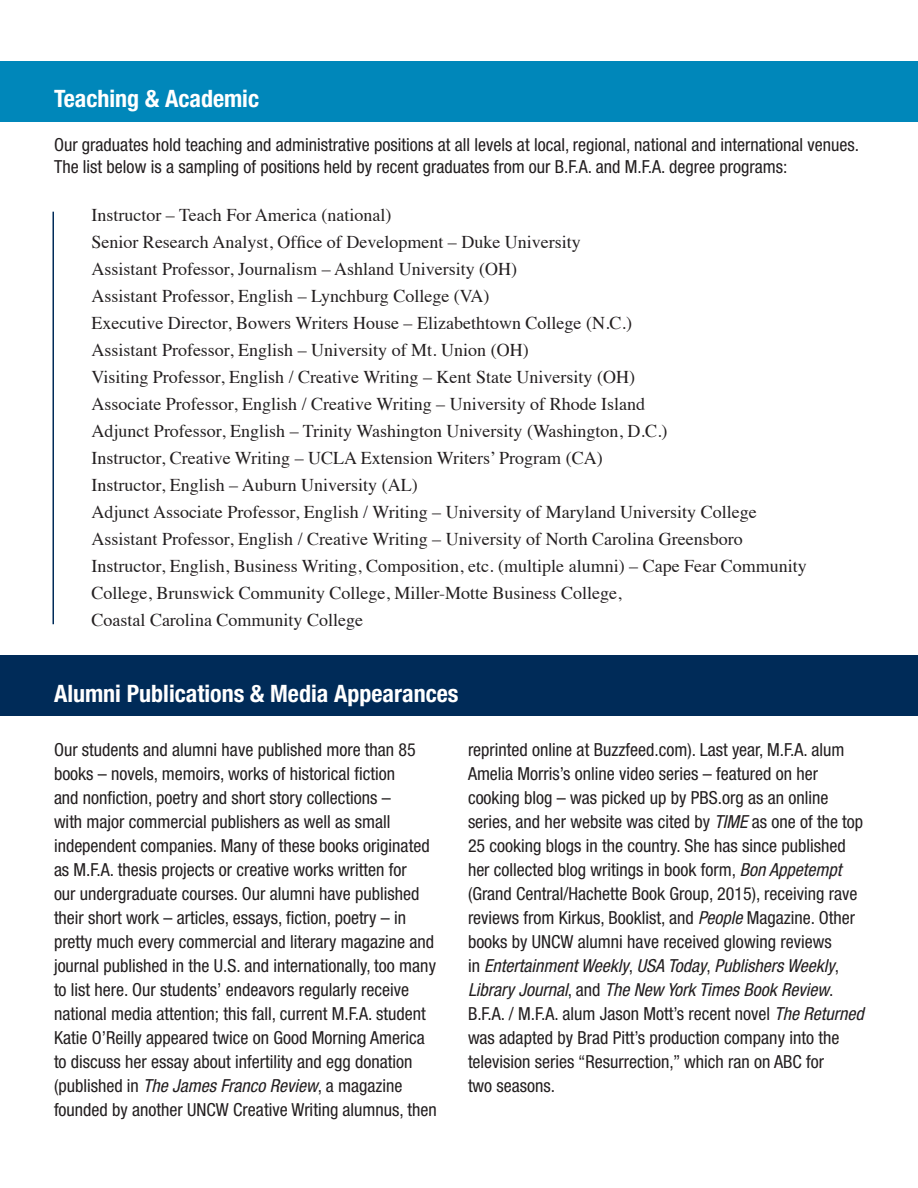
<style>
.page{position:relative;width:918px;height:1188px;background:#fff}
.page>*{position:absolute;margin:0;border:0;box-sizing:border-box;transform-origin:0 0}
.Subhead{font:700 condensed 24px "Helvetica Neue LT Std";color:#fff}
.text_2{font:condensed 18px/24px "Helvetica Neue LT Std";color:#231f20}
.list{font:18px/27px "Times";color:#231f20}
.s1{font-style:italic}
</style>
<div class="page">
<div style="left:0;top:61px;width:918px;height:61px;background:#0087ba"></div>
<div style="left:0;top:655px;width:918px;height:61px;background:#002b58"></div>
<hr style="left:52px;top:212px;width:2px;height:412px;background:#002b58">
<p class="Subhead" style="left:54px;top:84px;width:207px">Teaching &amp; Academic</p>
<p class="text_2" style="left:54px;top:134px;width:807px;line-height:21.6px">Our graduates hold teaching and administrative positions at all levels at local, regional, national and international venues.<br>The list below is a sampling of positions held by recent graduates from our B.F.A. and M.F.A. degree programs:</p>
<p class="list" style="left:92px;top:200px;width:301px">Instructor – Teach For America (national)</p>
<p class="list" style="left:92px;top:227px;width:491px">Senior Research Analyst, Office of Development – Duke University</p>
<p class="list" style="left:92px;top:254px;width:427px">Assistant Professor, Journalism – Ashland University (OH)</p>
<p class="list" style="left:92px;top:281px;width:400px">Assistant Professor, English – Lynchburg College (VA)</p>
<p class="list" style="left:92px;top:308px;width:542px">Executive Director, Bowers Writers House – Elizabethtown College (N.C.)</p>
<p class="list" style="left:92px;top:335px;width:439px">Assistant Professor, English – University of Mt. Union (OH)</p>
<p class="list" style="left:92px;top:362px;width:545px">Visiting Professor, English / Creative Writing – Kent State University (OH)</p>
<p class="list" style="left:92px;top:389px;width:555px">Associate Professor, English / Creative Writing – University of Rhode Island</p>
<p class="list" style="left:92px;top:416px;width:578px">Adjunct Professor, English – Trinity Washington University (Washington, D.C.)</p>
<p class="list" style="left:92px;top:443px;width:513px">Instructor, Creative Writing – UCLA Extension Writers’ Program (CA)</p>
<p class="list" style="left:92px;top:470px;width:328px">Instructor, English – Auburn University (AL)</p>
<p class="list" style="left:92px;top:497px;width:667px">Adjunct Associate Professor, English / Writing – University of Maryland University College</p>
<p class="list" style="left:92px;top:524px;width:653px">Assistant Professor, English / Creative Writing – University of North Carolina Greensboro</p>
<p class="list" style="left:92px;top:551px;width:717px">Instructor, English, Business Writing, Composition, etc. (multiple alumni) – Cape Fear Community<br>College, Brunswick Community College, Miller-Motte Business College,<br>Coastal Carolina Community College</p>
<p class="Subhead" style="left:54px;top:679px;width:406px">Alumni Publications &amp; Media Appearances</p>
<p class="text_2" style="left:54px;top:737px;width:384px">Our students and alumni have published more than 85 books – novels, memoirs, works of historical fiction<br>and nonfiction, poetry and short story collections –<br>with major commercial publishers as well as small independent companies. Many of these books originated as M.F.A. thesis projects or creative works written for<br>our undergraduate courses. Our alumni have published their short work – articles, essays, fiction, poetry – in pretty much every commercial and literary magazine and journal published in the U.S. and internationally, too many to list here. Our students’ endeavors regularly receive national media attention; this fall, current M.F.A. student Katie O’Reilly appeared twice on Good Morning America to discuss her essay about infertility and egg donation (published in <span class="s1">The James Franco Review</span>, a magazine founded by another UNCW Creative Writing alumnus, then</p>
<p class="text_2" style="left:468px;top:737px;width:397px">reprinted online at Buzzfeed.com). Last year, M.F.A. alum Amelia Morris’s online video series – featured on her cooking blog – was picked up by PBS.org as an online series, and her website was cited by <span class="s1">TIME</span> as one of the top 25 cooking blogs in the country. She has since published her collected blog writings in book form, <span class="s1">Bon Appetempt </span>(Grand Central/Hachette Book Group, 2015), receiving rave reviews from Kirkus, Booklist, and <span class="s1">People</span> Magazine. Other books by UNCW alumni have received glowing reviews<br>in <span class="s1">Entertainment Weekly</span>, <span class="s1">USA Today</span>, <span class="s1">Publishers Weekly</span>, <span class="s1">Library Journal</span>, and <span class="s1">The New York Times Book Review</span>.<br>B.F.A. / M.F.A. alum Jason Mott’s recent novel <span class="s1">The Returned </span>was adapted by Brad Pitt’s production company into the television series “Resurrection,” which ran on ABC for<br>two seasons.</p>
</div>
